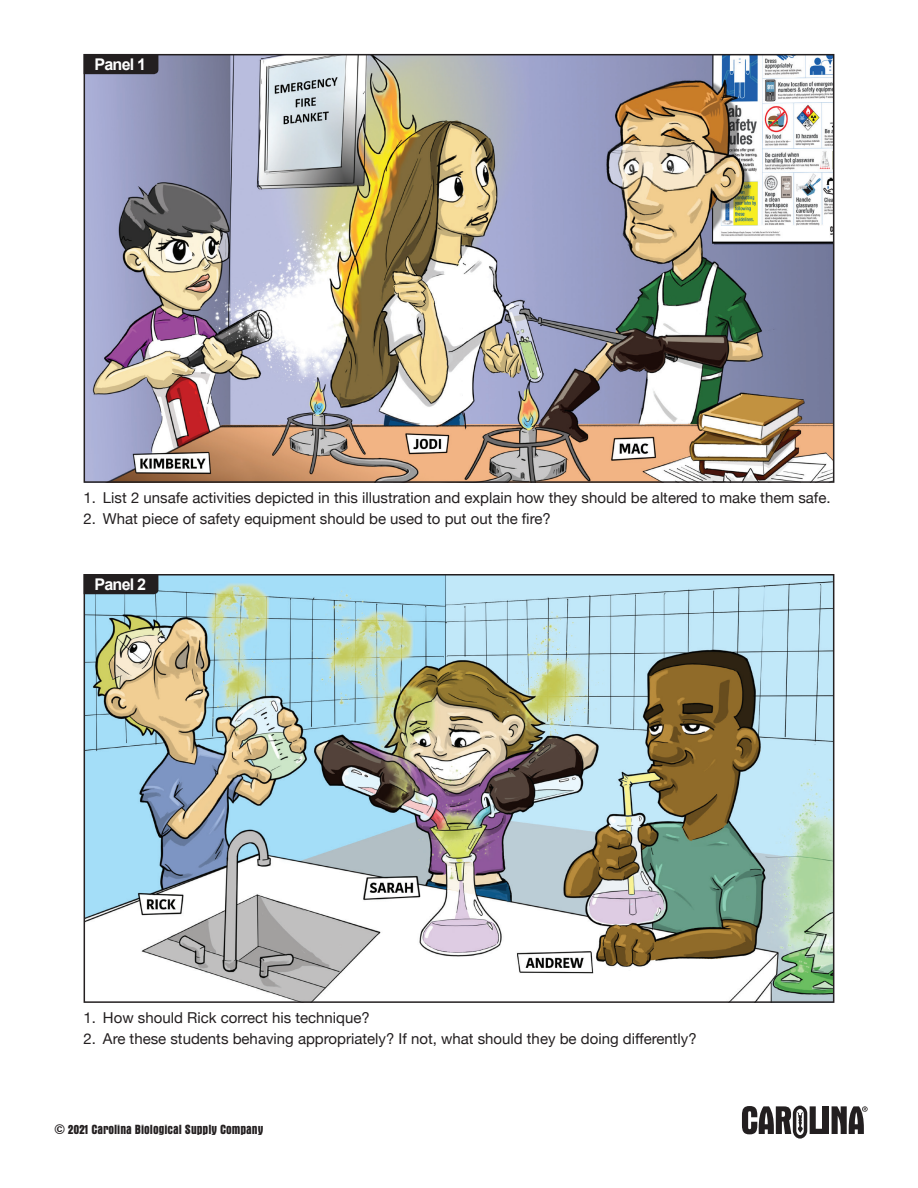
<style>
.page{position:relative;width:918px;height:1188px;background:#fff}
.page>*{position:absolute;margin:0;border:0;box-sizing:border-box;transform-origin:0 0}
.t1{font:700 16.05px "Arial";letter-spacing:-.05em;color:#fff}
.t2{font:15px "Helvetica Neue";color:#231f20}
.t3{font:700 condensed 13.5px "Aurora BT";color:#231f20}
</style>
<div class="page">
<div style="left:823px;top:1106px;width:6px;height:28px;background:#231f20"></div>
<svg style="left:742px;top:1106px;width:80px;height:33px"></svg>
<svg style="left:832px;top:1106px;width:36px;height:28px"></svg>
<img style="left:87px;top:57px;width:744px;height:423px">
<div style="left:84px;top:54px;width:750px;height:429px;border:2px solid #231f20"></div>
<img style="left:87px;top:577px;width:744px;height:423px">
<div style="left:84px;top:574px;width:750px;height:429px;border:2px solid #231f20"></div>
<svg style="left:84px;top:54px;width:74px;height:20px"></svg>
<svg style="left:84px;top:574px;width:74px;height:20px"></svg>
<p class="t1" style="left:95px;top:54px;width:53px">Panel 1</p>
<p class="t2" style="left:84px;top:487px;width:749px">1. List 2 unsafe activities depicted in this illustration and explain how they should be altered to make them safe.</p>
<p class="t2" style="left:84px;top:508px;width:469px">2. What piece of safety equipment should be used to put out the fire?</p>
<p class="t1" style="left:95px;top:574px;width:53px">Panel 2</p>
<p class="t2" style="left:84px;top:1007px;width:288px">1. How should Rick correct his technique?</p>
<p class="t2" style="left:84px;top:1028px;width:615px">2. Are these students behaving appropriately? If not, what should they be doing differently?</p>
<p class="t3" style="left:54px;top:1122px;width:211px">© 2021 Carolina Biological Supply Company</p>
</div>
